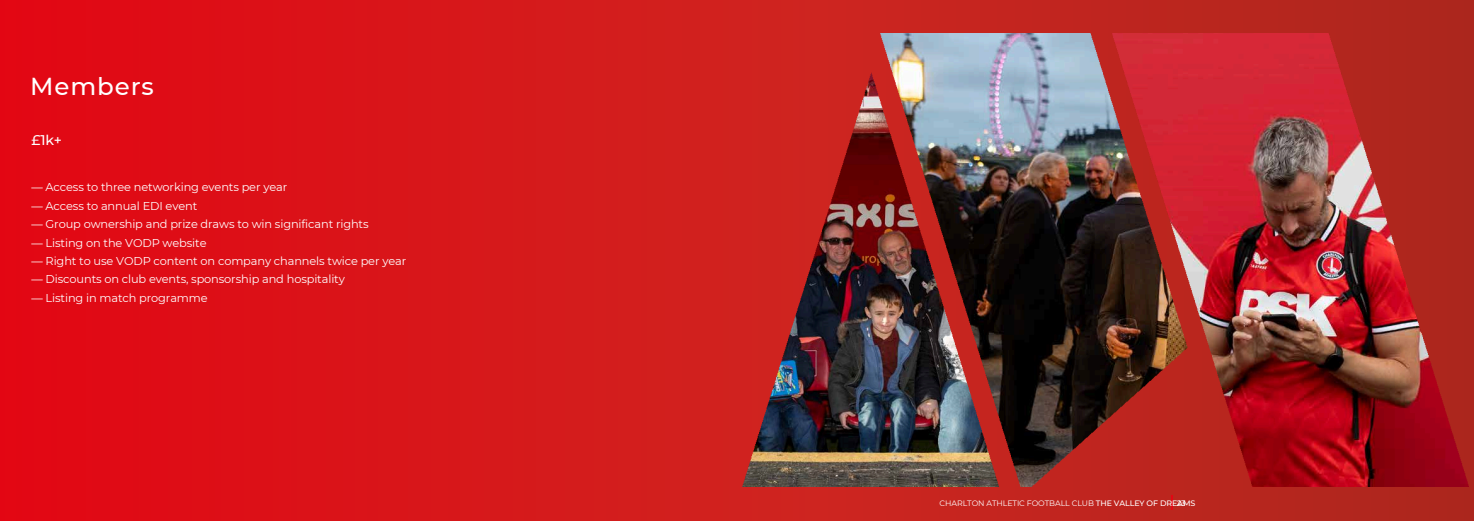
<style>
.page{position:relative;width:1474px;height:521px;background:#fff}
.page>*{position:absolute;margin:0;border:0;box-sizing:border-box;transform-origin:0 0}
.t1{font:500 24.5px "Montserrat";letter-spacing:.035em;color:#fff}
.t2{font:500 14px "Montserrat";color:#fff}
.t3{font:11.38px/18.4px "Montserrat";letter-spacing:-.01em;color:#fff}
.t4{font:7.88px "Montserrat";letter-spacing:-.01em;color:#fff}
.t5{font:500 7.88px "Montserrat";color:#fff}
.s1{font-weight:500}
</style>
<div class="page">
<div style="left:0;top:0;width:1473px;height:520px;background:linear-gradient(to right,#e70c17,#af2d21)"></div>
<img style="left:742px;top:33px;width:726px;height:453px">
<svg style="left:1170px;top:495px;width:2px;height:15px"></svg>
<h3 class="t1" style="left:30px;top:71px;width:125px">Members</h3>
<h1 class="t2" style="left:32px;top:131px;width:32px">£1k+</h1>
<h2 class="t3" style="left:32px;top:178px;width:376px"><span class="s1">―</span> Access to three networking events per year<br><span class="s1">―</span> Access to annual EDI event<br><span class="s1">―</span> Group ownership and prize draws to win significant rights<br><span class="s1">―</span> Listing on the VODP website<br><span class="s1">―</span> Right to use VODP content on company channels twice per year <span class="s1">―</span> Discounts on club events, sponsorship and hospitality<br><span class="s1">―</span> Listing in match programme</h2>
<p class="t4" style="left:939px;top:497px;width:248px">CHARLTON ATHLETIC FOOTBALL CLUB <span class="s1">THE VALLEY OF DRE23</span></p>
<p class="t5" style="left:1177px;top:497px;width:20px">AMS</p>
</div>
